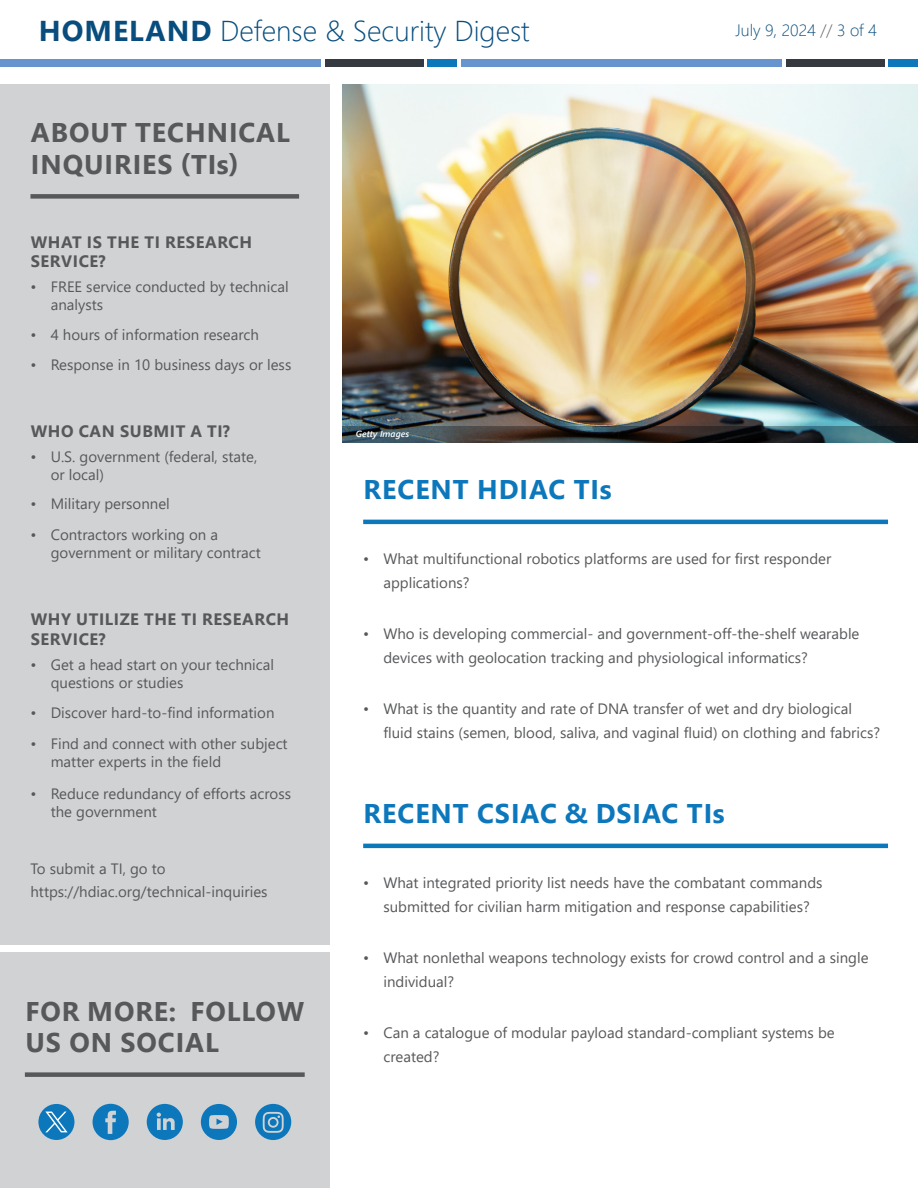
<style>
.page{position:relative;width:918px;height:1188px;background:#fff}
.page>*{position:absolute;margin:0;border:0;box-sizing:border-box;transform-origin:0 0}
.t1{font:300 28.65px "Segoe UI";color:#084d7d}
.Heading_1_-_Blue{font:700 27px "Segoe UI";letter-spacing:.035em;color:#0d77bc}
.Heading_1_-_Blue-2{font:700 27px/31.5px "Segoe UI";letter-spacing:.035em;color:#57585a}
.Heading_1_-_Gray{font:700 27px/31.5px "Segoe UI";letter-spacing:.035em;color:#57585a}
.t2{font:700 16.5px/19.8px "Segoe UI";letter-spacing:.035em;color:#57585a}
.t3{font:300 16.5px "Segoe UI";color:#084d7d}
.Paragraph_Style_2{font:15px/24px "Segoe UI";color:#57585a}
.Image_Source{font:italic 600 9px "Segoe UI";color:#fff}
.s1{font-weight:700}
.s2{color:#57585a}
</style>
<div class="page">
<div style="left:0;top:59px;width:321px;height:7px;background:#6794cc"></div>
<div style="left:325px;top:59px;width:99px;height:7px;background:#343a40"></div>
<div style="left:428px;top:59px;width:29px;height:7px;background:#0d77bc"></div>
<div style="left:461px;top:59px;width:320px;height:7px;background:#6794cc"></div>
<div style="left:786px;top:59px;width:99px;height:7px;background:#343a40"></div>
<div style="left:888px;top:59px;width:30px;height:7px;background:#0d77bc"></div>
<div style="left:0;top:953px;width:330px;height:235px;background:#d1d2d4"></div>
<div style="left:0;top:85px;width:330px;height:860px;background:#d1d2d4"></div>
<hr style="left:363px;top:520px;width:525px;height:4px;background:#0d77bc">
<hr style="left:363px;top:844px;width:525px;height:4px;background:#0d77bc">
<img style="left:342px;top:85px;width:576px;height:341px">
<svg style="left:342px;top:426px;width:576px;height:16px;background:#30383b"></svg>
<div style="left:25px;top:1072px;width:280px;height:5px;background:#57585a"></div>
<div style="left:30px;top:194px;width:269px;height:5px;background:#57585a"></div>
<svg style="left:93px;top:1104px;width:36px;height:36px"></svg>
<svg style="left:147px;top:1104px;width:36px;height:36px"></svg>
<svg style="left:201px;top:1104px;width:36px;height:36px"></svg>
<svg style="left:255px;top:1104px;width:36px;height:36px"></svg>
<div style="left:38px;top:1104px;width:36px;height:36px;background:#0d77bc;border-radius:50%"></div>
<svg style="left:45px;top:1112px;width:23px;height:20px"></svg>
<h1 class="t1" style="left:39px;top:4px;width:492px"><span class="s1">HOMELAND</span> Defense &amp; Security Digest</h1>
<p class="t3" style="left:736px;top:15px;width:143px">July 9, 2024 <span class="s2">//</span> 3 of 4</p>
<p class="Heading_1_-_Blue-2" style="left:31px;top:115px;width:261px">ABOUT TECHNICAL<br>INQUIRIES (TIs)</p>
<p class="t2" style="left:31px;top:231px;width:223px">WHAT IS THE TI RESEARCH<br>SERVICE?</p>
<p class="Paragraph_Style_2" style="left:51px;top:277px;width:239px;line-height:18px;text-indent:-20px">• FREE service conducted by technical analysts</p>
<p class="Paragraph_Style_2" style="left:30px;top:322px;width:230px">• 4 hours of information research</p>
<p class="Paragraph_Style_2" style="left:30px;top:352px;width:262px">• Response in 10 business days or less</p>
<p class="t2" style="left:31px;top:420px;width:201px">WHO CAN SUBMIT A TI?</p>
<p class="Paragraph_Style_2" style="left:51px;top:446px;width:208px;line-height:18px;text-indent:-20px">• U.S. government (federal, state, or local)</p>
<p class="Paragraph_Style_2" style="left:30px;top:490px;width:141px">• Military personnel</p>
<p class="Paragraph_Style_2" style="left:51px;top:524px;width:212px;line-height:18px;text-indent:-20px">• Contractors working on a government or military contract</p>
<p class="t2" style="left:31px;top:608px;width:260px">WHY UTILIZE THE TI RESEARCH<br>SERVICE?</p>
<p class="Paragraph_Style_2" style="left:51px;top:654px;width:225px;line-height:18px;text-indent:-20px">• Get a head start on your technical questions or studies</p>
<p class="Paragraph_Style_2" style="left:30px;top:699px;width:246px">• Discover hard-to-find information</p>
<p class="Paragraph_Style_2" style="left:51px;top:733px;width:238px;line-height:18px;text-indent:-20px">• Find and connect with other subject matter experts in the field</p>
<p class="Paragraph_Style_2" style="left:51px;top:783px;width:242px;line-height:18px;text-indent:-20px">• Reduce redundancy of efforts across the government</p>
<p class="Paragraph_Style_2" style="left:30px;top:855px;width:137px">To submit a TI, go to</p>
<p class="Paragraph_Style_2" style="left:30px;top:878px;width:239px">https://hdiac.org/technical-inquiries</p>
<p class="Heading_1_-_Gray" style="left:25px;top:993px;width:280px">FOR MORE: FOLLOW<br>US ON SOCIAL</p>
<p class="Image_Source" style="left:356px;top:426px;width:55px">Getty Images</p>
<p class="Heading_1_-_Blue" style="left:364px;top:464px;width:249px">RECENT HDIAC TIs</p>
<p class="Paragraph_Style_2" style="left:383px;top:545px;width:449px;text-indent:-20px">• What multifunctional robotics platforms are used for first responder applications?</p>
<p class="Paragraph_Style_2" style="left:383px;top:620px;width:478px;text-indent:-20px">• Who is developing commercial- and government-off-the-shelf wearable devices with geolocation tracking and physiological informatics?</p>
<p class="Paragraph_Style_2" style="left:383px;top:695px;width:498px;text-indent:-20px">• What is the quantity and rate of DNA transfer of wet and dry biological fluid stains (semen, blood, saliva, and vaginal fluid) on clothing and fabrics?</p>
<p class="Heading_1_-_Blue" style="left:364px;top:788px;width:362px">RECENT CSIAC &amp; DSIAC TIs</p>
<p class="Paragraph_Style_2" style="left:363px;top:869px;width:461px;text-align:center">• What integrated priority list needs have the combatant commands submitted for civilian harm mitigation and response capabilities?</p>
<p class="Paragraph_Style_2" style="left:383px;top:944px;width:487px;text-indent:-20px">• What nonlethal weapons technology exists for crowd control and a single individual?</p>
<p class="Paragraph_Style_2" style="left:383px;top:1019px;width:453px;text-indent:-20px">• Can a catalogue of modular payload standard-compliant systems be created?</p>
</div>
